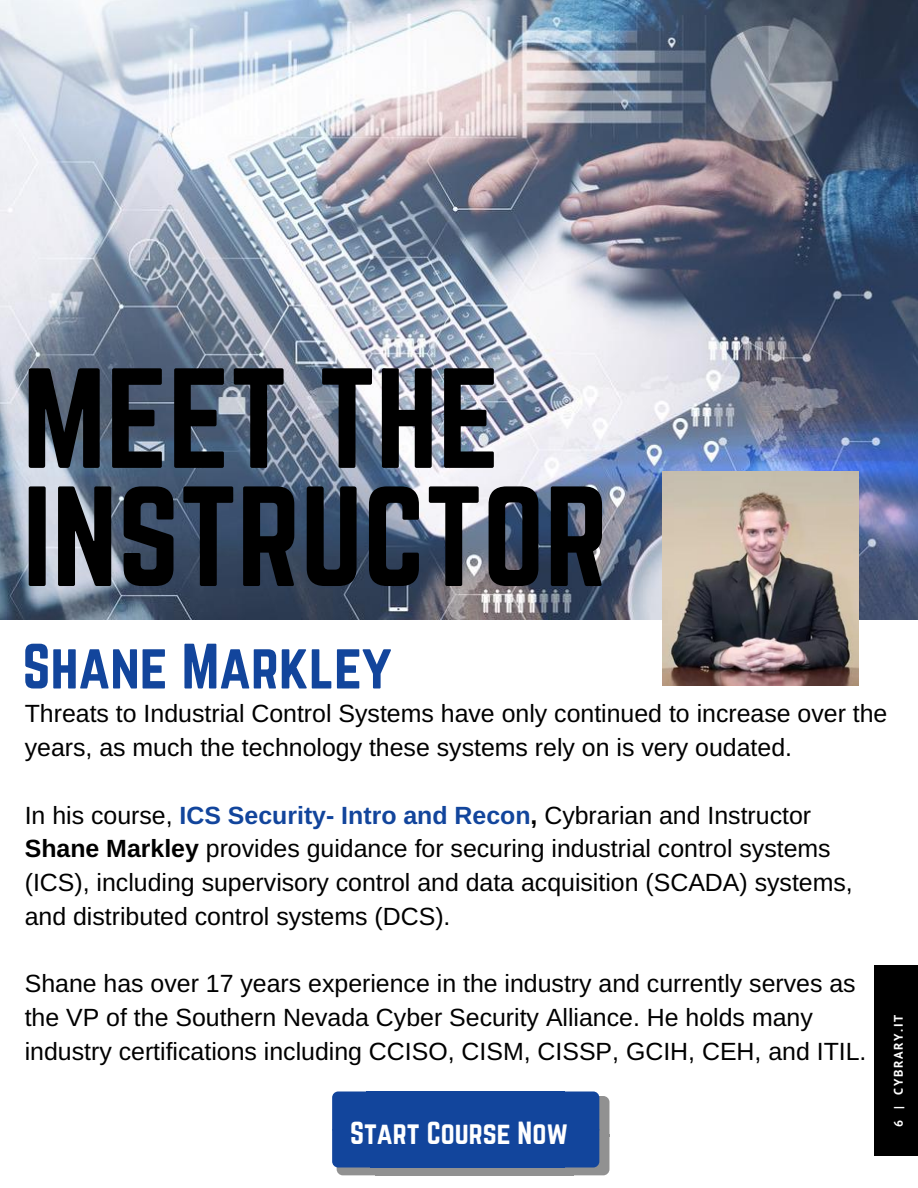
<style>
.page{position:relative;width:918px;height:1188px;background:#fff}
.page>*{position:absolute;margin:0;border:0;box-sizing:border-box;transform-origin:0 0}
.t1{font:124.5px/118.2px "Norwester";color:#000}
.t2{font:55.95px "Norwester";color:#12459c}
.t3{font:28.05px "Norwester";color:#fff}
.t4{font:24.9px/33.8px "Arimo";color:#000}
.t5{font:700 12.45px "PT Sans";letter-spacing:.13em;color:#fff}
.s1{font-weight:700;color:#12459c}
.s2{font-weight:700}
</style>
<div class="page">
<img style="left:0;top:0;width:918px;height:620px">
<div style="left:874px;top:965px;width:44px;height:190px;background:#000"></div>
<svg style="left:376px;top:1167px;width:185px;height:8px"></svg>
<div style="left:366px;top:1092px;width:198px;height:38px;background:#12459c"></div>
<svg style="left:332px;top:1092px;width:44px;height:83px;background:#214e9c"></svg>
<div style="left:370px;top:1129px;width:194px;height:38px;background:#12459c"></div>
<svg style="left:561px;top:1092px;width:48px;height:83px;background:#365b9a"></svg>
<img style="left:663px;top:471px;width:195px;height:214px">
<h1 class="t1" style="left:22px;top:365px;width:587px">MEET THE<br>INSTRUCTOR</h1>
<h2 class="t2" style="left:22px;top:640px;width:370px">Shane Markley</h2>
<p class="t4" style="left:25px;top:697px;width:864px">Threats to Industrial Control Systems have only continued to increase over the years, as much the technology these systems rely on is very oudated.</p>
<p class="t4" style="left:25px;top:798px;width:830px">In his course, <span class="s1">ICS Security- Intro and Recon</span><span class="s2">,</span> Cybrarian and Instructor <span class="s2">Shane Markley</span> provides guidance for securing industrial control systems (ICS), including supervisory control and data acquisition (SCADA) systems, and distributed control systems (DCS).</p>
<p class="t4" style="left:25px;top:967px;width:843px">Shane has over 17 years experience in the industry and currently serves as the VP of the Southern Nevada Cyber Security Alliance. He holds many industry certifications including CCISO, CISM, CISSP, GCIH, CEH, and ITIL.</p>
<p class="t3" style="left:350px;top:1120px;width:219px">Start Course Now</p>
<p class="t5" style="left:890px;top:1127px;width:113px;rotate:-90deg">6 | CYBRARY.IT</p>
</div>
